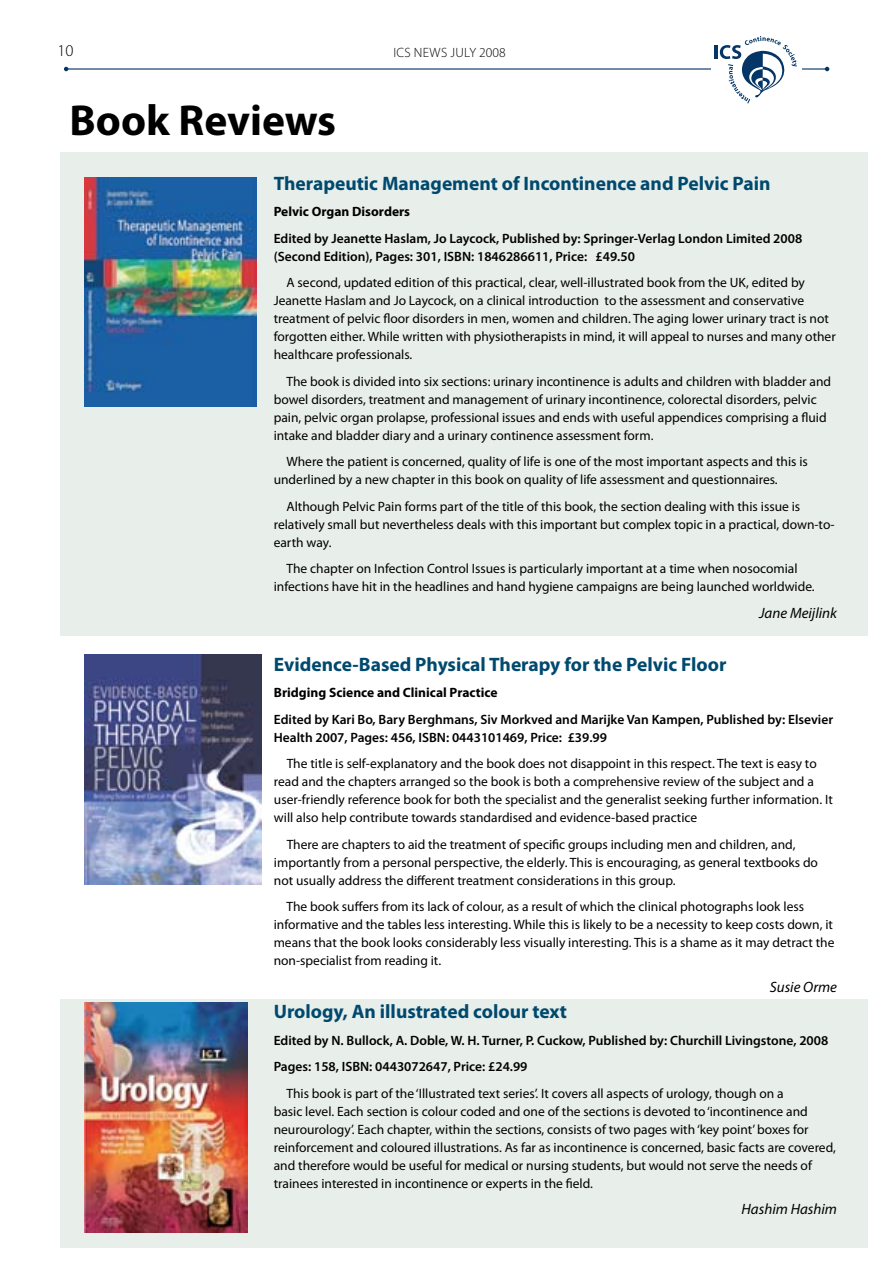
<style>
.page{position:relative;width:893px;height:1263px;background:#fff}
.page>*{position:absolute;margin:0;border:0;box-sizing:border-box;transform-origin:0 0}
.t1{font:700 43.5px "Myriad Pro";color:#000}
.t2{font:700 19.5px "Myriad Pro";color:#00496e}
.t3{font:300 16.5px "Myriad Pro";color:#000}
.t4{font:italic 15px "Myriad Pro";color:#000}
.t5{font:13.5px/18px "Myriad Pro";color:#000}
.t6{font:600 13.5px/18px "Myriad Pro";color:#000}
.t7{font:700 13.5px "Myriad Pro";color:#000}
.t8{font:300 13.5px "Myriad Pro";letter-spacing:.02em;color:#000}
</style>
<div class="page">
<hr style="left:66px;top:68px;width:761px;height:2px;background:#003566">
<svg style="left:64px;top:67px;width:4px;height:4px"></svg>
<svg style="left:825px;top:67px;width:4px;height:4px"></svg>
<div style="left:711px;top:36px;width:90px;height:68px;background:#fff"></div>
<hr style="left:715px;top:45px;width:3px;height:14px;background:#033566">
<svg style="left:720px;top:36px;width:77px;height:68px"></svg>
<div style="left:60px;top:152px;width:807px;height:484px;background:#e8eeea"></div>
<div style="left:60px;top:999px;width:807px;height:249px;background:#e8eeea"></div>
<img style="left:85px;top:655px;width:176px;height:229px">
<img style="left:85px;top:177px;width:171px;height:230px">
<img style="left:85px;top:1003px;width:163px;height:229px">
<p class="t3" style="left:58px;top:41px;width:18px">10</p>
<p class="t8" style="left:393px;top:45px;width:114px">ICS NEWS JULY 2008</p>
<h1 class="t1" style="left:69px;top:92px;width:268px">Book Reviews</h1>
<h2 class="t2" style="left:274px;top:170px;width:498px">Therapeutic Management of Incontinence and Pelvic Pain</h2>
<p class="t7" style="left:274px;top:203px;width:138px">Pelvic Organ Disorders</p>
<p class="t6" style="left:274px;top:229px;width:530px">Edited by Jeanette Haslam, Jo Laycock, Published by: Springer-Verlag London Limited 2008 (Second Edition), Pages: 301, ISBN: 1846286611, Price: £49.50</p>
<p class="t5" style="left:274px;top:273px;width:564px;text-indent:13px">A second, updated edition of this practical, clear, well-illustrated book from the UK, edited by Jeanette Haslam and Jo Laycock, on a clinical introduction to the assessment and conservative treatment of pelvic floor disorders in men, women and children. The aging lower urinary tract is not forgotten either. While written with physiotherapists in mind, it will appeal to nurses and many other healthcare professionals.</p>
<p class="t5" style="left:274px;top:372px;width:559px;text-indent:13px">The book is divided into six sections: urinary incontinence is adults and children with bladder and bowel disorders, treatment and management of urinary incontinence, colorectal disorders, pelvic pain, pelvic organ prolapse, professional issues and ends with useful appendices comprising a fluid intake and bladder diary and a urinary continence assessment form.</p>
<p class="t5" style="left:274px;top:452px;width:536px;text-indent:13px">Where the patient is concerned, quality of life is one of the most important aspects and this is underlined by a new chapter in this book on quality of life assessment and questionnaires.</p>
<p class="t5" style="left:274px;top:497px;width:563px;text-indent:13px">Although Pelvic Pain forms part of the title of this book, the section dealing with this issue is relatively small but nevertheless deals with this important but complex topic in a practical, down-to&shy;earth way.</p>
<p class="t5" style="left:274px;top:559px;width:543px;text-align:center">The chapter on Infection Control Issues is particularly important at a time when nosocomial infections have hit in the headlines and hand hygiene campaigns are being launched worldwide.</p>
<p class="t4" style="left:759px;top:603px;width:79px">Jane Meijlink</p>
<h2 class="t2" style="left:274px;top:651px;width:454px">Evidence-Based Physical Therapy for the Pelvic Floor</h2>
<p class="t7" style="left:274px;top:684px;width:225px">Bridging Science and Clinical Practice</p>
<p class="t6" style="left:274px;top:710px;width:561px">Edited by Kari Bo, Bary Berghmans, Siv Morkved and Marijke Van Kampen, Published by: Elsevier<br>Health 2007, Pages: 456, ISBN: 0443101469, Price: £39.99</p>
<p class="t5" style="left:274px;top:755px;width:560px;text-indent:13px">The title is self-explanatory and the book does not disappoint in this respect. The text is easy to read and the chapters arranged so the book is both a comprehensive review of the subject and a user-friendly reference book for both the specialist and the generalist seeking further information. It will also help contribute towards standardised and evidence-based practice</p>
<p class="t5" style="left:274px;top:835px;width:546px;text-indent:13px">There are chapters to aid the treatment of specific groups including men and children, and, importantly from a personal perspective, the elderly. This is encouraging, as general textbooks do not usually address the different treatment considerations in this group.</p>
<p class="t5" style="left:274px;top:897px;width:562px;text-indent:13px">The book suffers from its lack of colour, as a result of which the clinical photographs look less informative and the tables less interesting. While this is likely to be a necessity to keep costs down, it means that the book looks considerably less visually interesting. This is a shame as it may detract the non-specialist from reading it.</p>
<p class="t4" style="left:770px;top:977px;width:69px">Susie Orme</p>
<h2 class="t2" style="left:274px;top:999px;width:295px">Urology, An illustrated colour text</h2>
<p class="t6" style="left:274px;top:1027px;width:556px;line-height:26.5px">Edited by N. Bullock, A. Doble, W. H. Turner, P. Cuckow, Published by: Churchill Livingstone, 2008<br>Pages: 158, ISBN: 0443072647, Price: £24.99</p>
<p class="t5" style="left:274px;top:1084px;width:564px;text-indent:13px">This book is part of the ‘Illustrated text series’. It covers all aspects of urology, though on a<br>basic level. Each section is colour coded and one of the sections is devoted to ‘incontinence and neurourology’. Each chapter, within the sections, consists of two pages with ‘key point’ boxes for reinforcement and coloured illustrations. As far as incontinence is concerned, basic facts are covered, and therefore would be useful for medical or nursing students, but would not serve the needs of trainees interested in incontinence or experts in the field.</p>
<p class="t4" style="left:741px;top:1200px;width:97px">Hashim Hashim</p>
</div>
